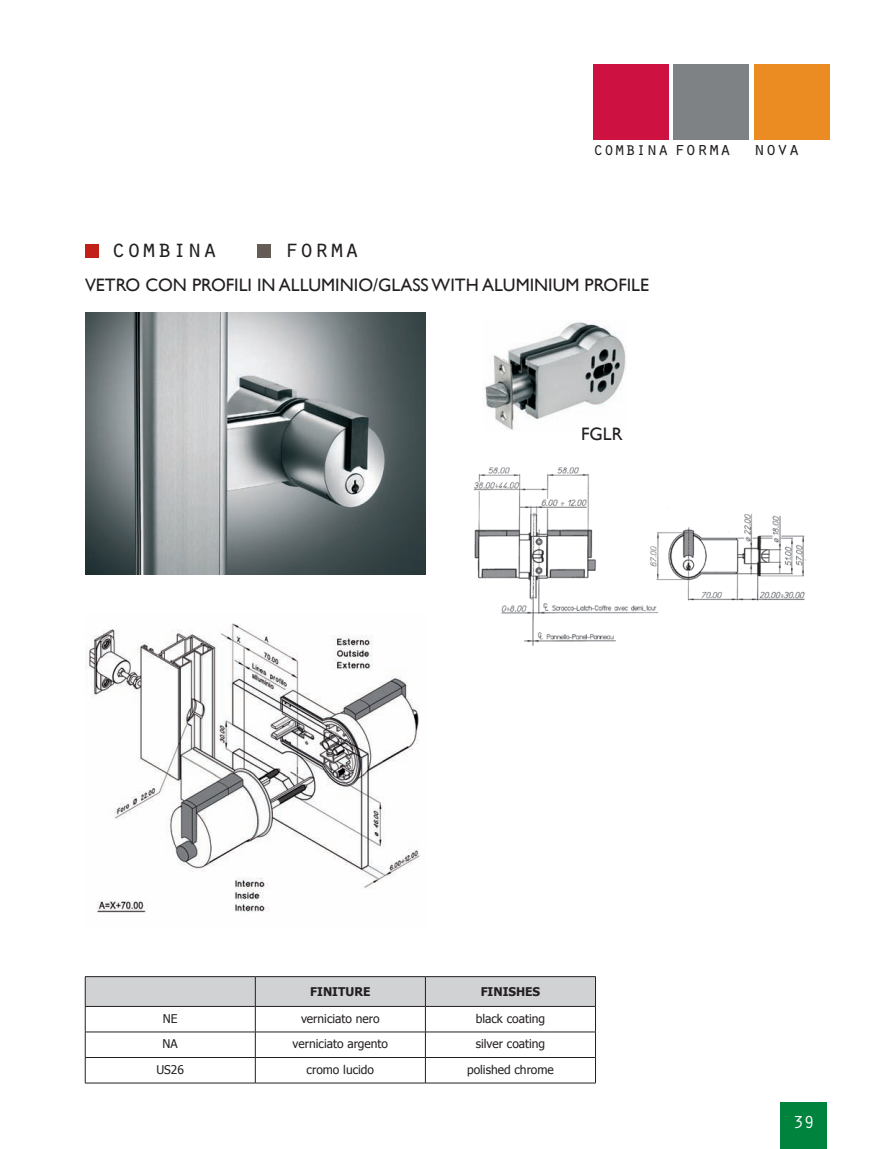
<style>
.page{position:relative;width:893px;height:1149px;background:#fff}
.page>*{position:absolute;margin:0;border:0;box-sizing:border-box;transform-origin:0 0}
.t1{font:25.5px "Orator Std";color:#231f20}
.t2{font:19.2px "Orator Std";color:#231f20}
.t3{font:18px "Gill Sans";color:#231f20}
.t4{font:18px "Orator Std";color:#fff}
.t5{font:12px "Tahoma";color:#231f20}
.t6{font:700 12px "Tahoma";color:#231f20}
.s1{font-size:18.75px}
</style>
<div class="page">
<div style="left:593px;top:64px;width:76px;height:75px;background:#cd1141"></div>
<div style="left:754px;top:64px;width:75px;height:75px;background:#ea8c22"></div>
<div style="left:674px;top:64px;width:75px;height:75px;background:#7e8285"></div>
<div style="left:781px;top:1101px;width:46px;height:47px;background:#00843d"></div>
<img style="left:85px;top:313px;width:340px;height:261px">
<img style="left:85px;top:623px;width:335px;height:290px">
<svg style="left:85px;top:976px;width:511px;height:106px"></svg>
<hr style="left:255px;top:1056px;width:170px;height:1px;background:#231f20">
<hr style="left:425px;top:1056px;width:171px;height:1px;background:#231f20">
<hr style="left:85px;top:1082px;width:170px;height:1px;background:#231f20">
<hr style="left:255px;top:1082px;width:170px;height:1px;background:#231f20">
<hr style="left:425px;top:1082px;width:171px;height:1px;background:#231f20">
<img style="left:474px;top:467px;width:333px;height:178px">
<img style="left:485px;top:320px;width:141px;height:110px">
<div style="left:258px;top:244px;width:13px;height:13px;background:#655c57"></div>
<div style="left:85px;top:244px;width:13px;height:13px;background:#c12119"></div>
<h1 class="t1" style="left:111px;top:231px;width:108px">combina</h1>
<h1 class="t1" style="left:284px;top:231px;width:77px">forma</h1>
<h2 class="t2" style="left:593px;top:135px;width:208px"><span class="s1">combina</span> forma nova</h2>
<h3 class="t3" style="left:85px;top:274px;width:23px">VETRO</h3>
<h3 class="t3" style="left:145px;top:274px;width:15px">CON</h3>
<h3 class="t3" style="left:192px;top:274px;width:19px">PROFILI</h3>
<h3 class="t3" style="left:257px;top:274px;width:34px">IN ALLUMINIO</h3>
<h3 class="t3" style="left:373px;top:274px;width:29px">/GLASS</h3>
<h3 class="t3" style="left:432px;top:274px;width:13px">WITH</h3>
<h3 class="t3" style="left:482px;top:274px;width:12px">ALUMINIUM</h3>
<h3 class="t3" style="left:585px;top:274px;width:20px">PROFILE</h3>
<h3 class="t3" style="left:581px;top:423px;width:32px">FGLR</h3>
<p class="t6" style="left:310px;top:983px;width:62px">FINITURE</p>
<p class="t6" style="left:481px;top:983px;width:61px">FINISHES</p>
<p class="t5" style="left:163px;top:1010px;width:16px">NE</p>
<p class="t5" style="left:301px;top:1010px;width:80px">verniciato nero</p>
<p class="t5" style="left:476px;top:1010px;width:71px">black coating</p>
<p class="t5" style="left:163px;top:1036px;width:17px">NA</p>
<p class="t5" style="left:293px;top:1036px;width:97px">verniciato argento</p>
<p class="t5" style="left:476px;top:1036px;width:71px">silver coating</p>
<p class="t5" style="left:156px;top:1061px;width:29px">US26</p>
<p class="t5" style="left:307px;top:1061px;width:69px">cromo lucido</p>
<p class="t5" style="left:467px;top:1061px;width:88px">polished chrome</p>
<h3 class="t4" style="left:793px;top:1108px;width:23px">39</h3>
</div>
